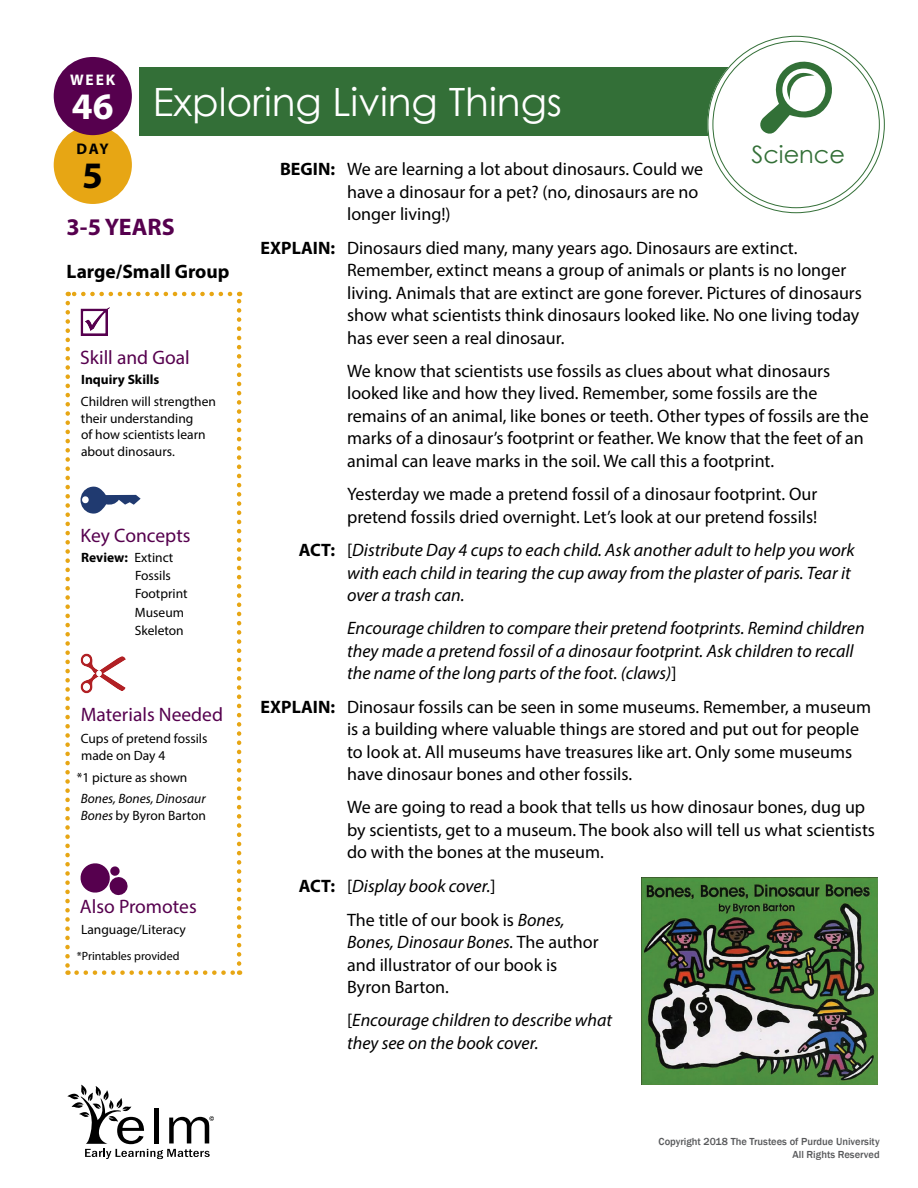
<style>
.page{position:relative;width:918px;height:1188px;background:#fff}
.page>*{position:absolute;margin:0;border:0;box-sizing:border-box;transform-origin:0 0}
._1-02_Lesson_Title{font:39px "Century Gothic";color:#fff}
._1-04_Week{font:700 37.5px "Myriad Pro";color:#fff}
._1-06_Day{font:700 37.5px "Myriad Pro";color:#000}
._1-07_Age{font:700 24px "Myriad Pro";color:#56004e}
._1-01_Domain_Lg_SCI{font:24px "Century Gothic";color:#336f37}
._2-01_Sidebar_Subhea{font:19.5px "Myriad Pro";color:#56004e}
._1-08_Group_Size{font:700 19.5px "Myriad Pro";color:#000}
._3-03_Lesson_Body_GR{font:18px/22.5px "Myriad Pro";color:#000}
._3-04_Lesson_Body_Bo{font:18px/22.5px "Myriad Pro";color:#000}
._3-03_Lesson_Body_GR-2{font:italic 18px/22.5px "Myriad Pro";color:#000}
._3-04_Lesson_Body_Bo-2{font:italic 18px/22.5px "Myriad Pro";color:#000}
._1-03_Week_Subhead{font:700 15.45px "Myriad Pro";color:#fff}
._1-05_Day_Subhead{font:700 15.45px "Myriad Pro";color:#000}
._2-02_Learning_Goal{font:13.5px/16.5px "Myriad Pro";color:#000}
._2-05_Sidebar_Body{font:13.5px/16.5px "Myriad Pro";color:#000}
._2-07_Shared_Reading{font:italic 13.5px/16.5px "Myriad Pro";color:#000}
._2-04_Key_Concepts_2{font:13.5px "Myriad Pro";color:#000}
._2-03_Key_Concepts_1{font:700 13.5px "Myriad Pro";color:#000}
._2-02a_Skill{font:700 13.5px "Myriad Pro";color:#000}
._2-06_Printable{font:12px "Myriad Pro";color:#000}
.t1{font:500 10.5px/12.6px "Franklin Gothic";color:#58595b;text-align:right}
.s1{font-weight:700}
.s2{font-weight:700;font-style:normal}
.s3{font-style:normal}
.s4{font-style:italic}
.s5{font-weight:400}
</style>
<div class="page">
<div style="left:140px;top:68px;width:592px;height:68px;background:#336f37"></div>
<div style="left:54px;top:126px;width:78px;height:78px;background:#e7a614;border-radius:50%"></div>
<div style="left:54px;top:57px;width:78px;height:78px;background:#56004e;border-radius:50%"></div>
<div style="left:710px;top:39px;width:172px;height:171px;background:#fff;border-radius:50%"></div>
<div style="left:707px;top:36px;width:178px;height:177px;border:6px solid #fff;border-radius:50%"></div>
<svg style="left:760px;top:62px;width:72px;height:72px"></svg>
<svg style="left:81px;top:307px;width:29px;height:29px"></svg>
<svg style="left:81px;top:487px;width:60px;height:27px"></svg>
<svg style="left:81px;top:654px;width:45px;height:39px"></svg>
<svg style="left:81px;top:863px;width:47px;height:32px"></svg>
<svg style="left:77px;top:970px;width:163px;height:5px"></svg>
<svg style="left:237px;top:292px;width:4px;height:672px"></svg>
<svg style="left:68px;top:292px;width:162px;height:4px"></svg>
<svg style="left:65px;top:303px;width:5px;height:672px"></svg>
<img style="left:642px;top:878px;width:236px;height:207px">
<svg style="left:68px;top:1085px;width:146px;height:74px"></svg>
<h1 class="_1-03_Week_Subhead" style="left:70px;top:69px;width:47px">WEEK</h1>
<h2 class="_1-04_Week" style="left:72px;top:82px;width:43px">46</h2>
<h1 class="_1-05_Day_Subhead" style="left:77px;top:138px;width:34px">DAY</h1>
<h2 class="_1-06_Day" style="left:82px;top:151px;width:22px">5</h2>
<h1 class="_1-02_Lesson_Title" style="left:153px;top:74px;width:411px">Exploring Living Things</h1>
<h1 class="_1-01_Domain_Lg_SCI" style="left:751px;top:137px;width:95px">Science</h1>
<p class="_3-04_Lesson_Body_Bo" style="left:347px;top:158px;width:358px;text-indent:-67px"><span class="s1">BEGIN:</span> We are learning a lot about dinosaurs. Could we have a dinosaur for a pet? (no, dinosaurs are no longer living!)</p>
<p class="_3-04_Lesson_Body_Bo" style="left:347px;top:236px;width:516px;text-indent:-86px"><span class="s1">EXPLAIN:</span> Dinosaurs died many, many years ago. Dinosaurs are extinct.<br>Remember, extinct means a group of animals or plants is no longer living. Animals that are extinct are gone forever. Pictures of dinosaurs show what scientists think dinosaurs looked like. No one living today has ever seen a real dinosaur.</p>
<p class="_3-03_Lesson_Body_GR" style="left:347px;top:359px;width:523px">We know that scientists use fossils as clues about what dinosaurs looked like and how they lived. Remember, some fossils are the remains of an animal, like bones or teeth. Other types of fossils are the marks of a dinosaur’s footprint or feather. We know that the feet of an animal can leave marks in the soil. We call this a footprint.</p>
<p class="_3-03_Lesson_Body_GR" style="left:347px;top:483px;width:472px">Yesterday we made a pretend fossil of a dinosaur footprint. Our pretend fossils dried overnight. Let’s look at our pretend fossils!</p>
<p class="_3-04_Lesson_Body_Bo-2" style="left:347px;top:539px;width:509px;text-indent:-48px"><span class="s2">ACT:</span> <span class="s3">[</span>Distribute Day 4 cups to each child. Ask another adult to help you work with each child in tearing the cup away from the plaster of paris. Tear it over a trash can.</p>
<p class="_3-03_Lesson_Body_GR-2" style="left:347px;top:617px;width:519px">Encourage children to compare their pretend footprints. Remind children they made a pretend fossil of a dinosaur footprint. Ask children to recall the name of the long parts of the foot. (claws)<span class="s3">]</span></p>
<p class="_3-04_Lesson_Body_Bo" style="left:347px;top:695px;width:526px;text-indent:-86px"><span class="s1">EXPLAIN:</span> Dinosaur fossils can be seen in some museums. Remember, a museum is a building where valuable things are stored and put out for people to look at. All museums have treasures like art. Only some museums have dinosaur bones and other fossils.</p>
<p class="_3-03_Lesson_Body_GR" style="left:347px;top:796px;width:529px">We are going to read a book that tells us how dinosaur bones, dug up by scientists, get to a museum. The book also will tell us what scientists do with the bones at the museum.</p>
<p class="_3-04_Lesson_Body_Bo-2" style="left:299px;top:874px;width:198px"><span class="s2">ACT:</span> <span class="s3">[</span>Display book cover.<span class="s3">]</span></p>
<p class="_3-03_Lesson_Body_GR" style="left:347px;top:908px;width:253px">The title of our book is <span class="s4">Bones,<br>Bones, Dinosaur Bones.</span> The author and illustrator of our book is<br>Byron Barton.</p>
<p class="_3-03_Lesson_Body_GR-2" style="left:347px;top:1009px;width:267px"><span class="s3">[</span>Encourage children to describe what they see on the book cover.</p>
<h1 class="_1-07_Age" style="left:67px;top:212px;width:110px">3-5 YEARS</h1>
<h2 class="_1-08_Group_Size" style="left:67px;top:259px;width:164px">Large/Small Group</h2>
<p class="_2-01_Sidebar_Subhea" style="left:80px;top:345px;width:111px">Skill and Goal</p>
<p class="_2-02a_Skill" style="left:81px;top:371px;width:80px">Inquiry Skills</p>
<p class="_2-02_Learning_Goal" style="left:81px;top:393px;width:137px">Children will strengthen their understanding<br>of how scientists learn about dinosaurs.</p>
<p class="_2-01_Sidebar_Subhea" style="left:81px;top:523px;width:111px">Key Concepts</p>
<p class="_2-03_Key_Concepts_1" style="left:81px;top:549px;width:94px">Review: <span class="s5">Extinct</span></p>
<p class="_2-04_Key_Concepts_2" style="left:135px;top:567px;width:37px">Fossils</p>
<p class="_2-04_Key_Concepts_2" style="left:135px;top:586px;width:54px">Footprint</p>
<p class="_2-04_Key_Concepts_2" style="left:135px;top:604px;width:51px">Museum</p>
<p class="_2-04_Key_Concepts_2" style="left:135px;top:622px;width:50px">Skeleton</p>
<p class="_2-01_Sidebar_Subhea" style="left:81px;top:703px;width:144px">Materials Needed</p>
<p class="_2-05_Sidebar_Body" style="left:81px;top:730px;width:128px">Cups of pretend fossils made on Day 4</p>
<p class="_2-05_Sidebar_Body" style="left:77px;top:769px;width:112px">*1 picture as shown</p>
<p class="_2-07_Shared_Reading" style="left:81px;top:790px;width:127px">Bones, Bones, Dinosaur<br>Bones <span class="s3">by Byron Barton</span></p>
<p class="_2-01_Sidebar_Subhea" style="left:80px;top:894px;width:118px">Also Promotes</p>
<p class="_2-05_Sidebar_Body" style="left:81px;top:921px;width:106px">Language/Literacy</p>
<p class="_2-06_Printable" style="left:77px;top:948px;width:104px">*Printables provided</p>
<p class="t1" style="left:659px;top:1136px;width:223px">Copyright 2018 The Trustees of Purdue University<br>All Rights Reserved</p>
</div>
